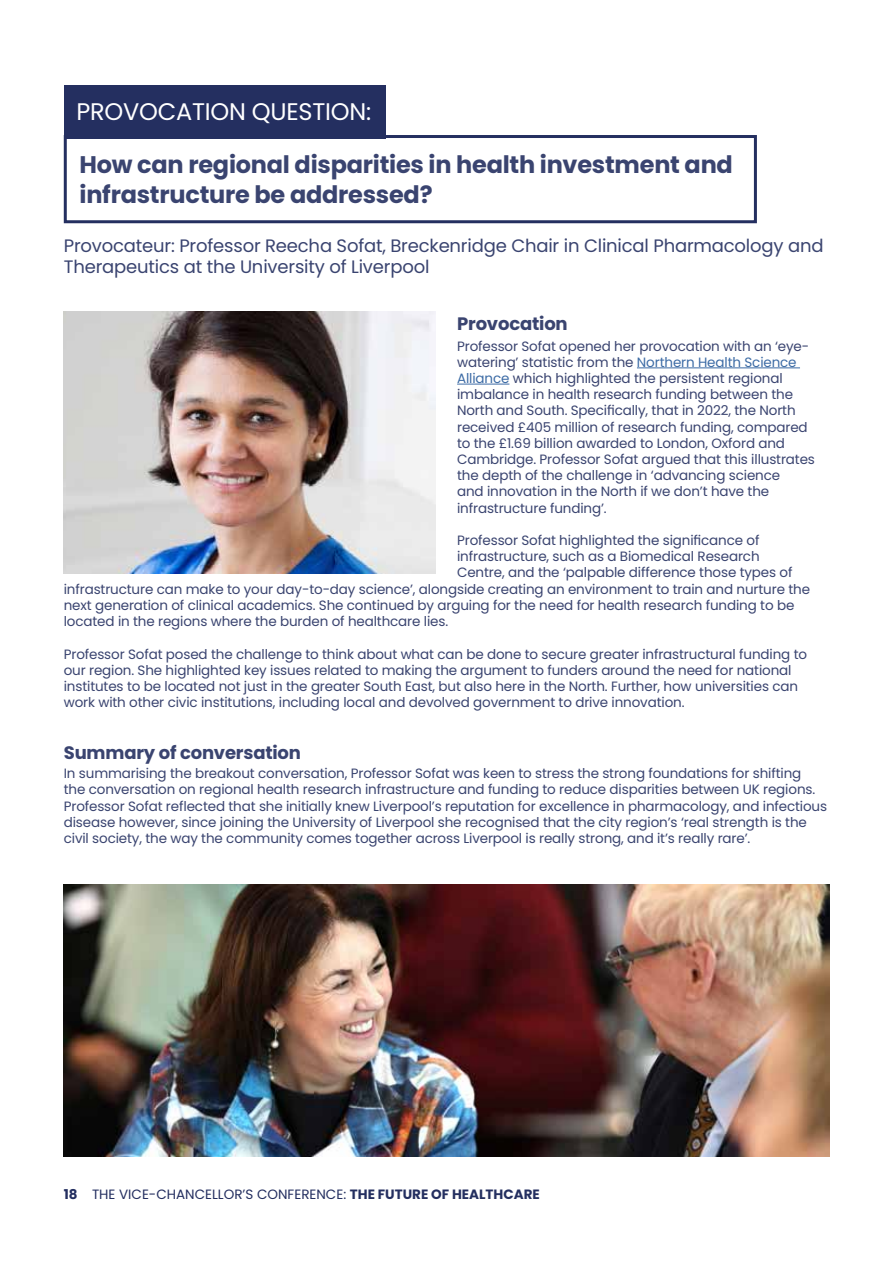
<style>
.page{position:relative;width:893px;height:1263px;background:#fff}
.page>*{position:absolute;margin:0;border:0;box-sizing:border-box;transform-origin:0 0}
.t1{font:700 24px/30px "Poppins";letter-spacing:-.01em;color:#3a4470}
.t2{font:24px "Poppins";letter-spacing:-.01em;color:#fff}
.t3{font:18px/21.6px "Poppins";letter-spacing:-.01em;color:#3a4470}
.t4{font:700 18px "Poppins";letter-spacing:-.01em;color:#3a4470}
.t5{font:13.5px/16.2px "Poppins";letter-spacing:-.01em;color:#3a4470}
.t6{font:13.5px "Poppins";color:#242f60}
.s1{color:#3c6ba5}
.s2{font-weight:700}
</style>
<div class="page">
<hr style="left:457px;top:384px;width:52px;height:1px;background:#3c6ba5">
<hr style="left:637px;top:367px;width:163px;height:1px;background:#3c6ba5">
<div style="left:64px;top:135px;width:693px;height:88px;border:3px solid #242f60"></div>
<div style="left:64px;top:85px;width:321px;height:53px;background:#242f60"></div>
<img style="left:64px;top:311px;width:372px;height:263px">
<img style="left:64px;top:884px;width:765px;height:273px">
<p class="t2" style="left:77px;top:98px;width:296px">PROVOCATION QUESTION:</p>
<p class="t1" style="left:80px;top:149px;width:655px">How can regional disparities in health investment and infrastructure be addressed?</p>
<p class="t3" style="left:64px;top:235px;width:761px">Provocateur: Professor Reecha Sofat, Breckenridge Chair in Clinical Pharmacology and<br>Therapeutics at the University of Liverpool</p>
<p class="t4" style="left:457px;top:313px;width:112px">Provocation</p>
<p class="t5" style="left:457px;top:338px;width:354px">Professor Sofat opened her provocation with an ‘eye&shy;watering’ statistic from the <span class="s1">Northern Health Science Alliance</span> which highlighted the persistent regional imbalance in health research funding between the</p>
<p class="t5" style="left:457px;top:403px;width:340px">North and South. Specifically, that in 2022, the North</p>
<p class="t5" style="left:457px;top:419px;width:352px">received £405 million of research funding, compared</p>
<p class="t5" style="left:457px;top:435px;width:329px">to the £1.69 billion awarded to London, Oxford and</p>
<p class="t5" style="left:457px;top:451px;width:359px">Cambridge. Professor Sofat argued that this illustrates the depth of the challenge in ‘advancing science<br>and innovation in the North if we don’t have the infrastructure funding’.</p>
<p class="t5" style="left:457px;top:532px;width:304px">Professor Sofat highlighted the significance of</p>
<p class="t5" style="left:457px;top:548px;width:304px">infrastructure, such as a Biomedical Research</p>
<p class="t5" style="left:64px;top:565px;width:748px;text-indent:393px">Centre, and the ‘palpable difference those types of infrastructure can make to your day-to-day science’, alongside creating an environment to train and nurture the next generation of clinical academics. She continued by arguing for the need for health research funding to be located in the regions where the burden of healthcare lies.</p>
<p class="t5" style="left:64px;top:646px;width:745px">Professor Sofat posed the challenge to think about what can be done to secure greater infrastructural funding to our region. She highlighted key issues related to making the argument to funders around the need for national institutes to be located not just in the greater South East, but also here in the North. Further, how universities can work with other civic institutions, including local and devolved government to drive innovation.</p>
<p class="t4" style="left:64px;top:742px;width:239px">Summary of conversation</p>
<p class="t5" style="left:64px;top:765px;width:753px">In summarising the breakout conversation, Professor Sofat was keen to stress the strong foundations for shifting the conversation on regional health research infrastructure and funding to reduce disparities between UK regions.</p>
<p class="t5" style="left:64px;top:798px;width:765px">Professor Sofat reflected that she initially knew Liverpool’s reputation for excellence in pharmacology, and infectious</p>
<p class="t5" style="left:64px;top:814px;width:745px">disease however, since joining the University of Liverpool she recognised that the city region’s ‘real strength is the civil society, the way the community comes together across Liverpool is really strong, and it’s really rare’.</p>
<p class="t6" style="left:64px;top:1186px;width:478px"><span class="s2">18</span> THE VICE-CHANCELLOR’S CONFERENCE: <span class="s2">THE FUTURE OF HEALTHCARE</span></p>
</div>
